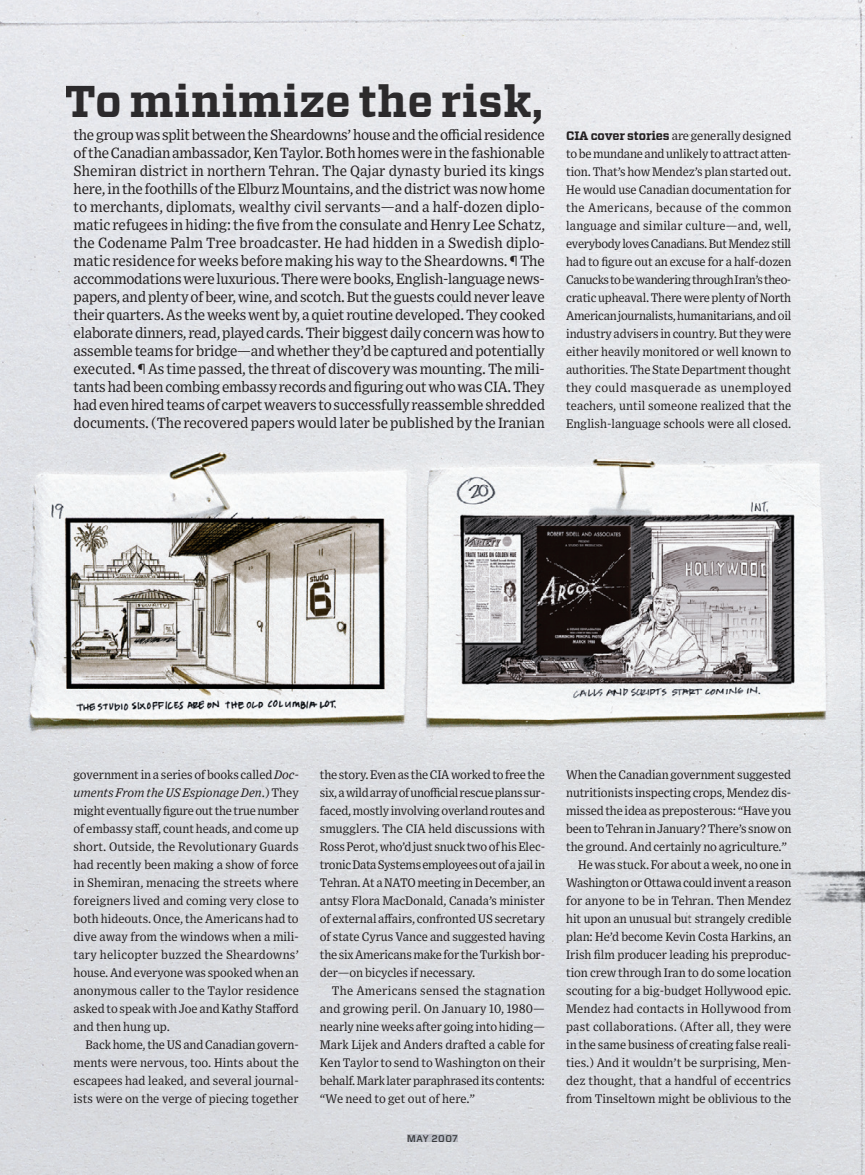
<style>
.page{position:relative;width:865px;height:1175px;background:#fff}
.page>*{position:absolute;margin:0;border:0;box-sizing:border-box;transform-origin:0 0}
.t1{font:700 44.4px "Vitesse";letter-spacing:.01em;color:#312f30}
.t2{font:14.7px/18px "Exchange Text";letter-spacing:-.015em;color:#231f20}
.t3{font:12.15px/18px "Exchange Text";letter-spacing:-.005em;color:#231f20;text-align:justify}
.t4{font:12.15px "Exchange Text";letter-spacing:-.025em;color:#231f20}
.t5{font:12.15px "Exchange Text";letter-spacing:.015em;color:#231f20}
.t6{font:500 9.75px "Vitesse Sans";letter-spacing:.05em;color:#4b4c4d}
.s1{font-family:"Retina Display";font-weight:500}
.s2{font-family:"Vitesse";font-weight:700}
.s3{font-style:italic}
</style>
<div class="page">
<img style="left:0;top:0;width:864px;height:1175px">
<img style="left:689px;top:840px;width:175px;height:86px">
<h1 class="t1" style="left:65px;top:72px;width:479px">To minimize the risk,</h1>
<p class="t2" style="left:74px;top:124px;width:473px">the group was split between the Sheardowns’ house and the official residence of the Canadian ambassador, Ken Taylor. Both homes were in the fashionable Shemiran district in northern Tehran. The Qajar dynasty buried its kings here, in the foothills of the Elburz Mountains, and the district was now home to merchants, diplomats, wealthy civil servants—and a half-dozen diplo&shy;matic refugees in hiding: the five from the consulate and Henry Lee Schatz, the Codename Palm Tree broadcaster. He had hidden in a Swedish diplo&shy;matic residence for weeks before making his way to the Sheardowns. <span class="s1">¶</span> The accommodations were luxurious. There were books, English-language news&shy;papers, and plenty of beer, wine, and scotch. But the guests could never leave their quarters. As the weeks went by, a quiet routine developed. They cooked elaborate dinners, read, played cards. Their biggest daily concern was how to assemble teams for bridge—and whether they’d be captured and potentially executed. <span class="s1">¶</span> As time passed, the threat of discovery was mounting. The mili&shy;tants had been combing embassy records and figuring out who was CIA. They had even hired teams of carpet weavers to successfully reassemble shredded documents. (The recovered papers would later be published by the Iranian</p>
<p class="t3" style="left:566px;top:125px;width:227px"><span class="s2">CIA cover stories</span> are generally designed to be mundane and unlikely to attract atten&shy;tion. That’s how Mendez’s plan started out.<br>He would use Canadian documentation for the Americans, because of the common language and similar culture—and, well, everybody loves Canadians. But Mendez still had to figure out an excuse for a half-dozen Canucks to be wandering through Iran’s theo&shy;cratic upheaval. There were plenty of North American journalists, humanitarians, and oil industry advisers in country. But they were either heavily monitored or well known to authorities. The State Department thought they could masquerade as unemployed teachers, until someone realized that the English-language schools were all closed.</p>
<p class="t3" style="left:74px;top:764px;width:227px">government in a series of books called <span class="s3">Doc&shy;uments From the US Espionage Den</span>.) They might eventually figure out the true number of embassy staff, count heads, and come up short. Outside, the Revolutionary Guards had recently been making a show of force in Shemiran, menacing the streets where foreigners lived and coming very close to both hideouts. Once, the Americans had to dive away from the windows when a mili&shy;tary helicopter buzzed the Sheardowns’ house. And everyone was spooked when an anonymous caller to the Taylor residence asked to speak with Joe and Kathy Stafford and then hung up.</p>
<p class="t3" style="left:74px;top:1034px;width:227px;text-indent:12px">Back home, the US and Canadian govern&shy;ments were nervous, too. Hints about the escapees had leaked, and several journal&shy;ists were on the verge of piecing together</p>
<p class="t3" style="left:320px;top:764px;width:227px">the story. Even as the CIA worked to free the six, a wild array of unofficial rescue plans sur&shy;faced, mostly involving overland routes and smugglers. The CIA held discussions with Ross Perot, who’d just snuck two of his Elec&shy;tronic Data Systems employees out of a jail in Tehran. At a NATO meeting in December, an antsy Flora MacDonald, Canada’s minister of external affairs, confronted US secretary of state Cyrus Vance and suggested having the six Americans make for the Turkish bor&shy;der—on bicycles if necessary.</p>
<p class="t3" style="left:320px;top:980px;width:227px;text-indent:12px">The Americans sensed the stagnation and growing peril. On January 10, 1980— nearly nine weeks after going into hiding— Mark Lijek and Anders drafted a cable for Ken Taylor to send to Washington on their behalf. Mark later paraphrased its contents: “We need to get out of here.”</p>
<p class="t6" style="left:407px;top:1131px;width:52px">MAY 2007</p>
<p class="t3" style="left:566px;top:764px;width:226px">When the Canadian government suggested</p>
<p class="t3" style="left:566px;top:782px;width:227px">nutritionists inspecting crops, Mendez dis-</p>
<p class="t3" style="left:566px;top:800px;width:226px">missed the idea as preposterous: “Have you</p>
<p class="t3" style="left:566px;top:818px;width:227px">been to Tehran in January? There’s snow on</p>
<p class="t3" style="left:566px;top:836px;width:222px">the ground. And certainly no agriculture.”</p>
<p class="t3" style="left:578px;top:854px;width:215px">He was stuck. For about a week, no one in</p>
<p class="t4" style="left:566px;top:873px;width:227px">Washington or Ottawa could invent a reason</p>
<p class="t3" style="left:566px;top:890px;width:227px">for anyone to be in Tehran. Then Mendez</p>
<p class="t3" style="left:566px;top:908px;width:227px">hit upon an unusual but strangely credible</p>
<p class="t3" style="left:566px;top:926px;width:226px">plan: He’d become Kevin Costa Harkins, an</p>
<p class="t3" style="left:566px;top:944px;width:227px">Irish film producer leading his preproduc-</p>
<p class="t3" style="left:566px;top:962px;width:226px">tion crew through Iran to do some location</p>
<p class="t3" style="left:566px;top:980px;width:227px">scouting for a big-budget Hollywood epic.</p>
<p class="t5" style="left:566px;top:999px;width:226px">Mendez had contacts in Hollywood from</p>
<p class="t3" style="left:566px;top:1016px;width:227px">past collaborations. (After all, they were</p>
<p class="t3" style="left:566px;top:1034px;width:227px">in the same business of creating false reali-</p>
<p class="t3" style="left:566px;top:1052px;width:227px">ties.) And it wouldn’t be surprising, Men-</p>
<p class="t3" style="left:566px;top:1070px;width:226px">dez thought, that a handful of eccentrics</p>
<p class="t3" style="left:566px;top:1088px;width:227px">from Tinseltown might be oblivious to the</p>
</div>
